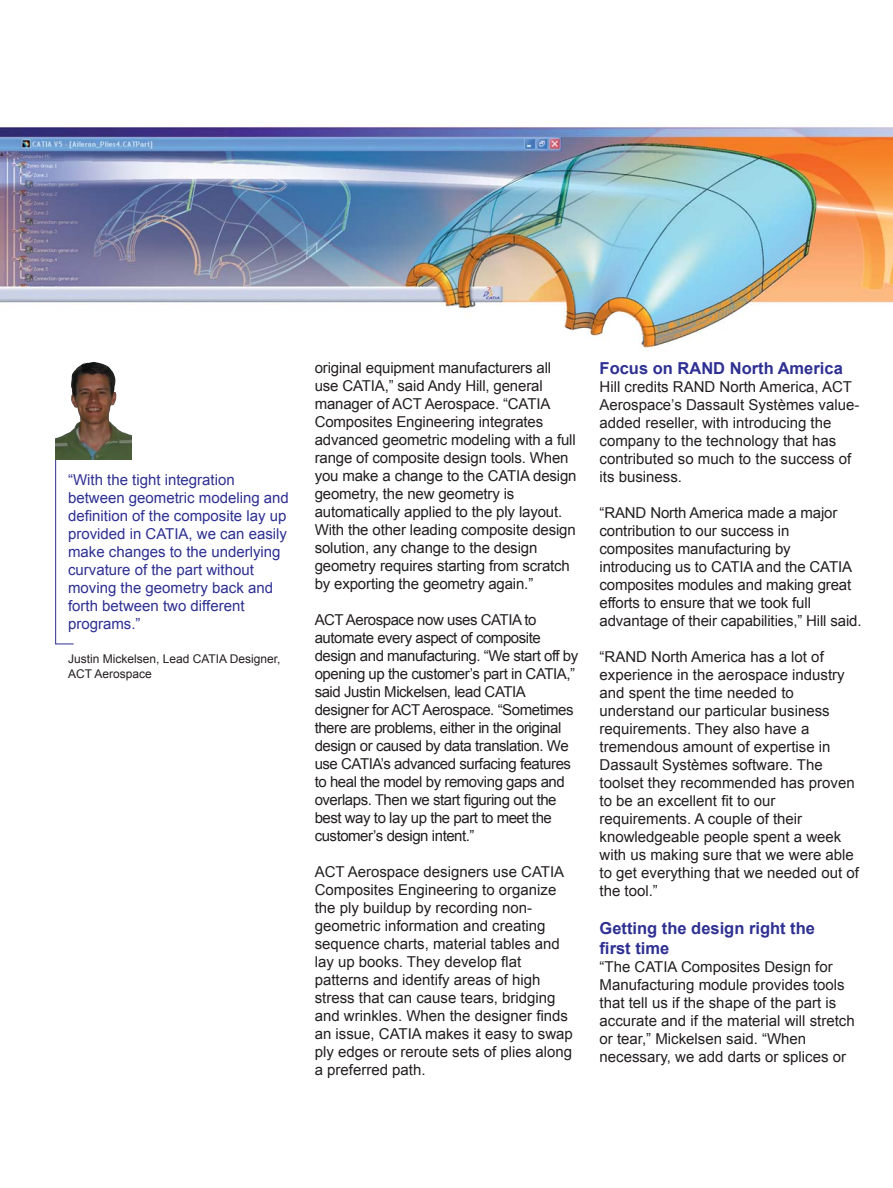
<style>
.page{position:relative;width:893px;height:1188px;background:#fff}
.page>*{position:absolute;margin:0;border:0;box-sizing:border-box;transform-origin:0 0}
.t1{font:700 16.5px/19.8px "Arial";color:#2e3092}
.t2{font:15px/18px "Arial";color:#231f20}
.t3{font:15px/18px "Arial";letter-spacing:-.03em;color:#231f20}
.t4{font:15px/18px "Arial";color:#2e3092}
.t5{font:12px/14.4px "Arial";color:#231f20}
</style>
<div class="page">
<img style="left:0;top:127px;width:893px;height:221px">
<svg style="left:55px;top:459px;width:21px;height:186px"></svg>
<img style="left:55px;top:362px;width:77px;height:97px">
<p class="t4" style="left:68px;top:471px;width:222px">“With the tight integration between geometric modeling and definition of the composite lay up provided in CATIA, we can easily make changes to the underlying curvature of the part without moving the geometry back and forth between two different programs.”</p>
<p class="t5" style="left:68px;top:652px;width:214px">Justin Mickelsen, Lead CATIA Designer,<br>ACT Aerospace</p>
<p class="t2" style="left:315px;top:359px;width:263px">original equipment manufacturers all use CATIA,” said Andy Hill, general manager of ACT Aerospace. “CATIA Composites Engineering integrates advanced geometric modeling with a full range of composite design tools. When you make a change to the CATIA design geometry, the new geometry is automatically applied to the ply layout.<br>With the other leading composite design solution, any change to the design geometry requires starting from scratch by exporting the geometry again.”</p>
<p class="t3" style="left:315px;top:611px;width:265px">ACT Aerospace now uses CATIA to automate every aspect of composite design and manufacturing. “We start off by opening up the customer’s part in CATIA,” said Justin Mickelsen, lead CATIA designer for ACT Aerospace. “Sometimes there are problems, either in the original design or caused by data translation. We use CATIA’s advanced surfacing features to heal the model by removing gaps and overlaps. Then we start figuring out the best way to lay up the part to meet the customer’s design intent.”</p>
<p class="t2" style="left:315px;top:863px;width:260px">ACT Aerospace designers use CATIA Composites Engineering to organize the ply buildup by recording non&shy;geometric information and creating sequence charts, material tables and lay up books. They develop flat patterns and identify areas of high stress that can cause tears, bridging and wrinkles. When the designer finds an issue, CATIA makes it easy to swap ply edges or reroute sets of plies along a preferred path.</p>
<p class="t1" style="left:600px;top:359px;width:245px">Focus on RAND North America</p>
<p class="t2" style="left:600px;top:378px;width:261px">Hill credits RAND North America, ACT Aerospace’s Dassault Systèmes value&shy;added reseller, with introducing the company to the technology that has contributed so much to the success of its business.</p>
<p class="t2" style="left:600px;top:504px;width:263px">“RAND North America made a major contribution to our success in composites manufacturing by introducing us to CATIA and the CATIA composites modules and making great efforts to ensure that we took full advantage of their capabilities,” Hill said.</p>
<p class="t2" style="left:600px;top:648px;width:261px">“RAND North America has a lot of experience in the aerospace industry and spent the time needed to understand our particular business requirements. They also have a tremendous amount of expertise in<br>Dassault Systèmes software. The toolset they recommended has proven to be an excellent fit to our requirements. A couple of their knowledgeable people spent a week with us making sure that we were able to get everything that we needed out of the tool.”</p>
<p class="t1" style="left:600px;top:918px;width:217px">Getting the design right the first time</p>
<p class="t2" style="left:600px;top:958px;width:257px">“The CATIA Composites Design for Manufacturing module provides tools that tell us if the shape of the part is accurate and if the material will stretch or tear,” Mickelsen said. “When necessary, we add darts or splices or</p>
</div>
